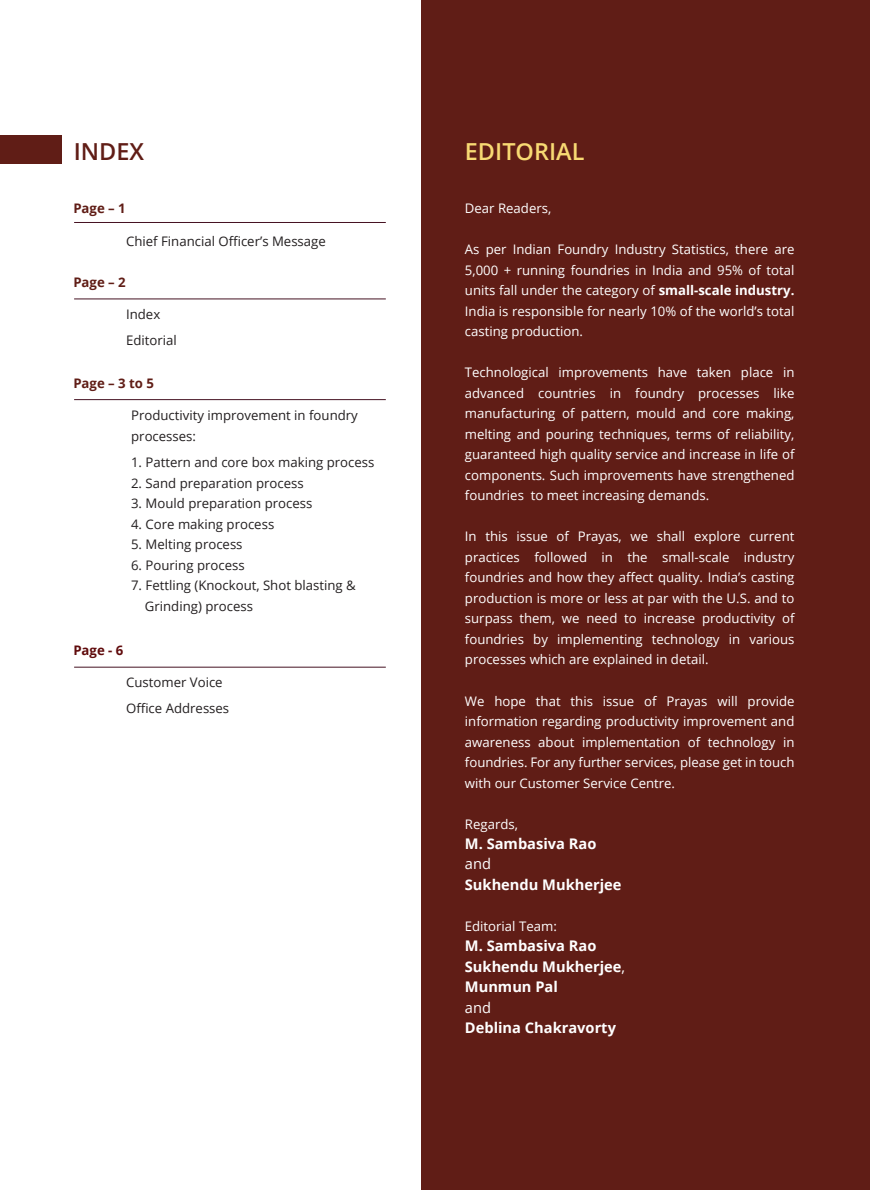
<style>
.page{position:relative;width:870px;height:1190px;background:#fff}
.page>*{position:absolute;margin:0;border:0;box-sizing:border-box;transform-origin:0 0}
.t1{font:600 23.4px "Open Sans";color:#f8da73}
.t2{font:600 23.4px "Open Sans";color:#601d16}
.t3{font:700 14.7px/20.5px "Open Sans";color:#fff}
.t4{font:13.2px/20.5px "Open Sans";color:#fff;text-align:justify}
.t5{font:13.2px/26.4px "Open Sans";color:#231f20}
.t6{font:700 13.2px "Open Sans";color:#601d16}
.t7{font:700 13.2px "Open Sans";color:#600b0c}
.s1{font-weight:700}
.s2{font-weight:400}
</style>
<div class="page">
<div style="left:421px;top:0;width:448px;height:1189px;background:#601d16"></div>
<hr style="left:74px;top:222px;width:311px;height:1px;background:#451222">
<hr style="left:74px;top:298px;width:311px;height:1px;background:#451222">
<hr style="left:74px;top:399px;width:311px;height:1px;background:#451222">
<hr style="left:74px;top:666px;width:311px;height:1px;background:#451222">
<div style="left:0;top:135px;width:62px;height:29px;background:#601d16"></div>
<p class="t2" style="left:74px;top:135px;width:72px">INDEX</p>
<p class="t6" style="left:73px;top:199px;width:54px">Page – 1</p>
<p class="t5" style="left:126px;top:227px;width:201px">Chief Financial Officer’s Message</p>
<p class="t6" style="left:73px;top:272px;width:54px">Page – 2</p>
<p class="t5" style="left:126px;top:300px;width:52px">Index<br>Editorial</p>
<p class="t6" style="left:73px;top:374px;width:82px">Page – 3 to 5</p>
<p class="t5" style="left:131px;top:404px;width:228px;line-height:20.5px">Productivity improvement in foundry processes:</p>
<p class="t5" style="left:131px;top:448px;width:245px">1. Pattern and core box making process</p>
<p class="t5" style="left:131px;top:469px;width:174px">2. Sand preparation process</p>
<p class="t5" style="left:131px;top:489px;width:183px">3. Mould preparation process</p>
<p class="t5" style="left:131px;top:510px;width:145px">4. Core making process</p>
<p class="t5" style="left:131px;top:530px;width:113px">5. Melting process</p>
<p class="t5" style="left:131px;top:551px;width:115px">6. Pouring process</p>
<p class="t5" style="left:145px;top:574px;width:212px;line-height:20.5px;text-indent:-14px">7. Fettling (Knockout, Shot blasting &amp;<br>Grinding) process</p>
<p class="t7" style="left:73px;top:640px;width:52px">Page - 6</p>
<p class="t5" style="left:126px;top:668px;width:105px">Customer Voice<br>Office Addresses</p>
<p class="t1" style="left:465px;top:135px;width:121px">EDITORIAL</p>
<p class="t4" style="left:465px;top:198px;width:88px">Dear Readers,</p>
<p class="t4" style="left:465px;top:239px;width:331px">As per Indian Foundry Industry Statistics, there are 5,000 + running foundries in India and 95% of total units fall under the category of <span class="s1">small-scale industry.<br></span>India is responsible for nearly 10% of the world’s total casting production.</p>
<p class="t4" style="left:465px;top:362px;width:331px">Technological improvements have taken place in advanced countries in foundry processes like manufacturing of pattern, mould and core making, melting and pouring techniques, terms of reliability, guaranteed high quality service and increase in life of components. Such improvements have strengthened foundries to meet increasing demands.</p>
<p class="t4" style="left:465px;top:526px;width:331px">In this issue of Prayas, we shall explore current practices followed in the small-scale industry foundries and how they affect quality. India’s casting production is more or less at par with the U.S. and to surpass them, we need to increase productivity of foundries by implementing technology in various processes which are explained in detail.</p>
<p class="t4" style="left:465px;top:690px;width:331px">We hope that this issue of Prayas will provide information regarding productivity improvement and awareness about implementation of technology in foundries. For any further services, please get in touch with our Customer Service Centre.</p>
<p class="t4" style="left:465px;top:813px;width:55px">Regards,</p>
<p class="t3" style="left:465px;top:832px;width:158px">M. Sambasiva Rao <span class="s2">and<br></span>Sukhendu Mukherjee</p>
<p class="t4" style="left:465px;top:915px;width:93px">Editorial Team:</p>
<p class="t3" style="left:465px;top:935px;width:162px">M. Sambasiva Rao<br>Sukhendu Mukherjee<span class="s2">,<br></span>Munmun Pal<br><span class="s2">and<br></span>Deblina Chakravorty</p>
</div>
